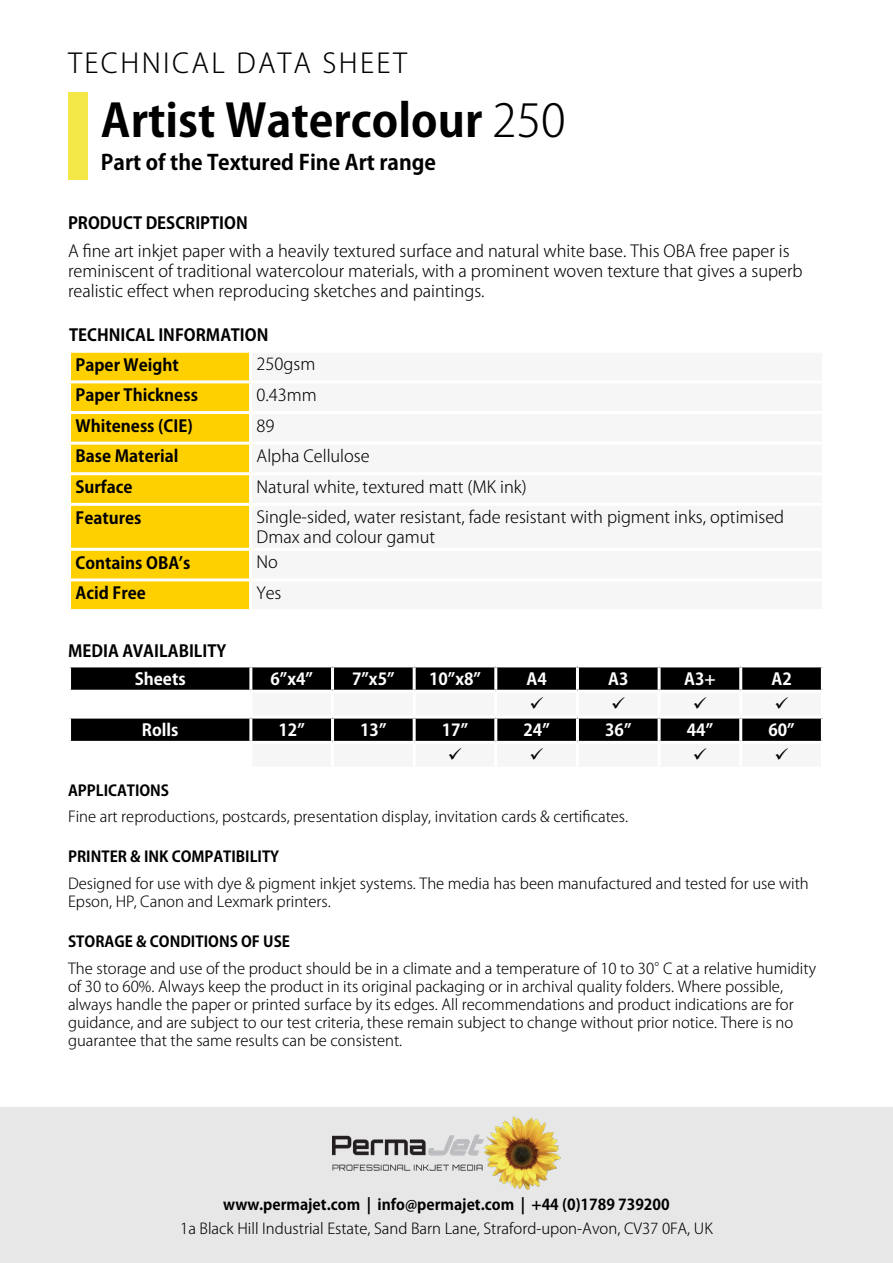
<style>
.page{position:relative;width:893px;height:1263px;background:#fff}
.page>*{position:absolute;margin:0;border:0;box-sizing:border-box;transform-origin:0 0}
.t1{font:700 45px "Koz Go Pro";color:#000}
.t2{font:300 27px "Koz Go Pro";letter-spacing:.09em;color:#000}
.t3{font:700 21px "Koz Go Pro";color:#000}
.t4{font:300 16.5px/19.8px "Koz Go Pro";color:#000}
.t5{font:700 16.5px "Koz Go Pro";color:#000}
.t6{font:700 16.5px "Koz Go Pro";color:#fff}
.t7{font:300 15px/18px "Koz Go Pro";color:#000}
.t8{font:700 15px "Koz Go Pro";color:#000}
.s1{font-weight:300}
</style>
<div class="page">
<div style="left:0;top:1107px;width:893px;height:156px;background:#e7e7e7"></div>
<div style="left:68px;top:92px;width:20px;height:87px;background:#f4e849"></div>
<img style="left:333px;top:1116px;width:227px;height:73px">
<div style="left:71px;top:353px;width:178px;height:256px;background:#ffd000"></div>
<hr style="left:68px;top:380px;width:183px;height:3px;background:#fff">
<hr style="left:68px;top:411px;width:183px;height:3px;background:#fff">
<hr style="left:68px;top:442px;width:183px;height:3px;background:#fff">
<hr style="left:68px;top:472px;width:183px;height:3px;background:#fff">
<hr style="left:68px;top:503px;width:183px;height:3px;background:#fff">
<hr style="left:68px;top:548px;width:183px;height:3px;background:#fff">
<hr style="left:68px;top:578px;width:183px;height:3px;background:#fff">
<svg style="left:71px;top:667px;width:750px;height:74px;fill:#000"></svg>
<hr style="left:249px;top:667px;width:3px;height:23px;background:#fff">
<hr style="left:331px;top:667px;width:3px;height:23px;background:#fff">
<hr style="left:413px;top:667px;width:3px;height:23px;background:#fff">
<hr style="left:494px;top:667px;width:3px;height:23px;background:#fff">
<hr style="left:576px;top:667px;width:3px;height:23px;background:#fff">
<hr style="left:658px;top:667px;width:3px;height:23px;background:#fff">
<hr style="left:739px;top:667px;width:3px;height:23px;background:#fff">
<hr style="left:68px;top:690px;width:183px;height:3px;background:#fff">
<hr style="left:251px;top:690px;width:82px;height:3px;background:#fff">
<hr style="left:249px;top:693px;width:3px;height:23px;background:#fff">
<hr style="left:333px;top:690px;width:81px;height:3px;background:#fff">
<hr style="left:414px;top:690px;width:82px;height:3px;background:#fff">
<hr style="left:496px;top:690px;width:81px;height:3px;background:#fff">
<hr style="left:577px;top:690px;width:82px;height:3px;background:#fff">
<hr style="left:659px;top:690px;width:82px;height:3px;background:#fff">
<hr style="left:741px;top:690px;width:83px;height:3px;background:#fff">
<hr style="left:68px;top:716px;width:183px;height:3px;background:#fff">
<hr style="left:249px;top:719px;width:3px;height:22px;background:#fff">
<svg style="left:251px;top:693px;width:571px;height:50px"></svg>
<h2 class="t2" style="left:68px;top:46px;width:341px">TECHNICAL DATA SHEET</h2>
<h1 class="t1" style="left:101px;top:91px;width:466px">Artist Watercolour <span class="s1">250</span></h1>
<h3 class="t3" style="left:101px;top:149px;width:337px">Part of the Textured Fine Art range</h3>
<p class="t5" style="left:68px;top:212px;width:181px">PRODUCT DESCRIPTION</p>
<p class="t4" style="left:68px;top:241px;width:736px">A fine art inkjet paper with a heavily textured surface and natural white base. This OBA free paper is reminiscent of traditional watercolour materials, with a prominent woven texture that gives a superb realistic effect when reproducing sketches and paintings.</p>
<p class="t5" style="left:69px;top:324px;width:201px">TECHNICAL INFORMATION</p>
<p class="t5" style="left:76px;top:354px;width:105px">Paper Weight</p>
<p class="t4" style="left:257px;top:355px;width:60px">250gsm</p>
<p class="t5" style="left:76px;top:384px;width:124px">Paper Thickness</p>
<p class="t4" style="left:257px;top:385px;width:62px">0.43mm</p>
<p class="t5" style="left:76px;top:415px;width:119px">Whiteness (CIE)</p>
<p class="t4" style="left:257px;top:416px;width:20px">89</p>
<p class="t5" style="left:76px;top:446px;width:104px">Base Material</p>
<p class="t4" style="left:257px;top:446px;width:115px">Alpha Cellulose</p>
<p class="t5" style="left:76px;top:476px;width:59px">Surface</p>
<p class="t4" style="left:257px;top:477px;width:272px">Natural white, textured matt (MK ink)</p>
<p class="t5" style="left:76px;top:507px;width:68px">Features</p>
<p class="t4" style="left:257px;top:508px;width:529px">Single-sided, water resistant, fade resistant with pigment inks, optimised<br>Dmax and colour gamut</p>
<p class="t5" style="left:76px;top:552px;width:117px">Contains OBA’s</p>
<p class="t4" style="left:257px;top:553px;width:23px">No</p>
<p class="t5" style="left:76px;top:582px;width:72px">Acid Free</p>
<p class="t4" style="left:257px;top:583px;width:26px">Yes</p>
<p class="t5" style="left:68px;top:641px;width:160px">MEDIA AVAILABILITY</p>
<p class="t6" style="left:135px;top:668px;width:52px">Sheets</p>
<p class="t6" style="left:270px;top:668px;width:44px">6”x4”</p>
<p class="t6" style="left:352px;top:668px;width:44px">7”x5”</p>
<p class="t6" style="left:429px;top:668px;width:53px">10”x8”</p>
<p class="t6" style="left:526px;top:668px;width:22px">A4</p>
<p class="t6" style="left:608px;top:668px;width:22px">A3</p>
<p class="t6" style="left:684px;top:668px;width:33px">A3+</p>
<p class="t6" style="left:771px;top:668px;width:22px">A2</p>
<p class="t6" style="left:142px;top:720px;width:38px">Rolls</p>
<p class="t6" style="left:279px;top:720px;width:28px">12”</p>
<p class="t6" style="left:360px;top:720px;width:28px">13”</p>
<p class="t6" style="left:442px;top:720px;width:28px">17”</p>
<p class="t6" style="left:523px;top:720px;width:28px">24”</p>
<p class="t6" style="left:605px;top:720px;width:28px">36”</p>
<p class="t6" style="left:687px;top:720px;width:28px">44”</p>
<p class="t6" style="left:768px;top:720px;width:28px">60”</p>
<p class="t8" style="left:68px;top:780px;width:103px">APPLICATIONS</p>
<p class="t7" style="left:68px;top:808px;width:562px">Fine art reproductions, postcards, presentation display, invitation cards &amp; certificates.</p>
<p class="t8" style="left:68px;top:847px;width:213px">PRINTER &amp; INK COMPATIBILITY</p>
<p class="t7" style="left:68px;top:874px;width:742px">Designed for use with dye &amp; pigment inkjet systems. The media has been manufactured and tested for use with<br>Epson, HP, Canon and Lexmark printers.</p>
<p class="t8" style="left:68px;top:932px;width:224px">STORAGE &amp; CONDITIONS OF USE</p>
<p class="t7" style="left:68px;top:959px;width:750px">The storage and use of the product should be in a climate and a temperature of 10 to 30°C at a relative humidity of 30 to 60%. Always keep the product in its original packaging or in archival quality folders. Where possible, always handle the paper or printed surface by its edges. All recommendations and product indications are for guidance, and are subject to our test criteria, these remain subject to change without prior notice. There is no guarantee that the same results can be consistent.</p>
<p class="t8" style="left:223px;top:1194px;width:448px">www.permajet.com | info@permajet.com | +44 (0)1789 739200</p>
<p class="t7" style="left:180px;top:1219px;width:534px">1a Black Hill Industrial Estate, Sand Barn Lane, Straford-upon-Avon, CV37 0FA, UK</p>
</div>
